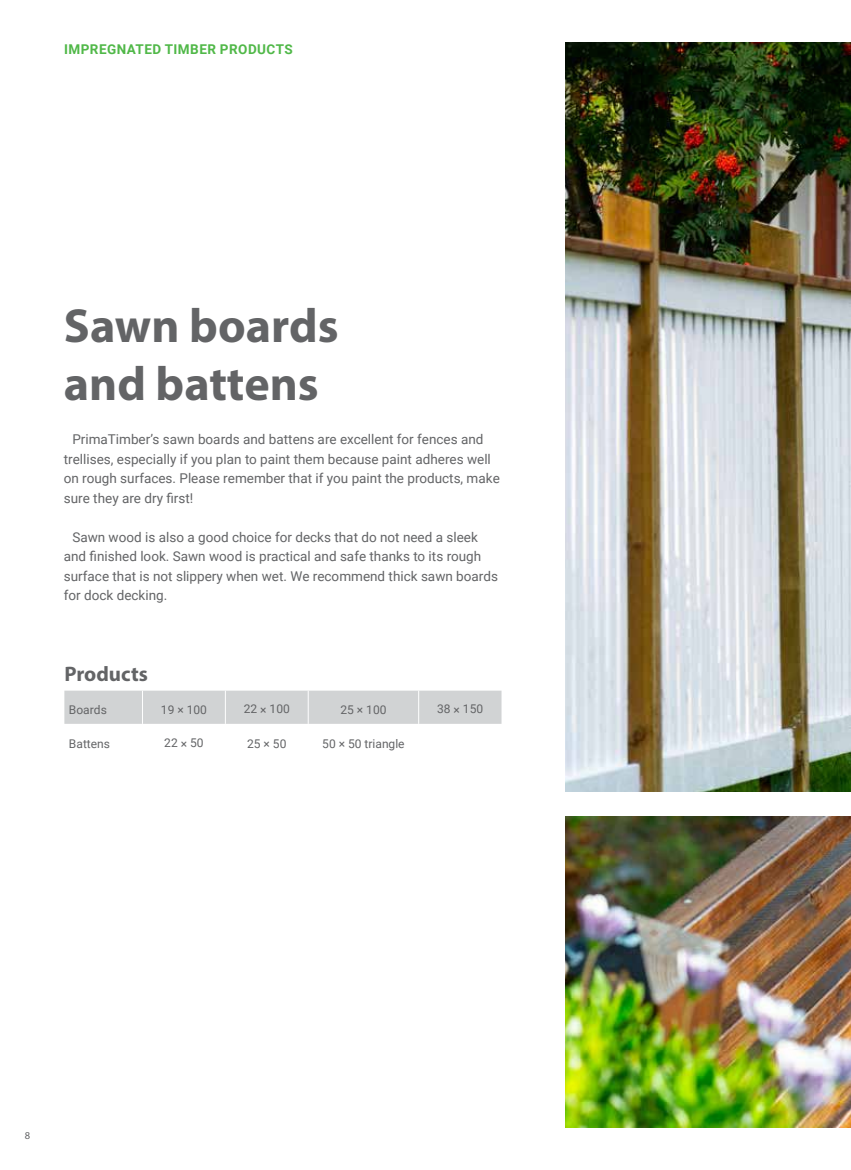
<style>
.page{position:relative;width:851px;height:1170px;background:#fff}
.page>*{position:absolute;margin:0;border:0;box-sizing:border-box;transform-origin:0 0}
.t1{font:700 48px/57.6px "Myriad Pro";color:#636466}
.t2{font:700 21px "Myriad Pro";color:#636466}
.t3{font:13.5px/19.5px "Roboto";color:#636466}
.t4{font:700 13.5px "Roboto";letter-spacing:.035em;color:#50b848}
.t5{font:12px "Roboto";color:#636466}
.t6{font:10.5px "Myriad Pro";color:#636466}
</style>
<div class="page">
<img style="left:565px;top:816px;width:285px;height:311px">
<div style="left:64px;top:690px;width:437px;height:33px;background:#d1d3d4"></div>
<hr style="left:142px;top:690px;width:1px;height:33px;background:#fff">
<hr style="left:225px;top:690px;width:1px;height:33px;background:#fff">
<hr style="left:308px;top:690px;width:1px;height:33px;background:#fff">
<hr style="left:418px;top:690px;width:1px;height:33px;background:#fff">
<img style="left:565px;top:43px;width:285px;height:748px">
<p class="t4" style="left:64px;top:40px;width:230px">IMPREGNATED TIMBER PRODUCTS</p>
<h1 class="t1" style="left:64px;top:295px;width:276px">Sawn boards and battens</h1>
<p class="t3" style="left:64px;top:429px;width:437px;text-indent:9px">PrimaTimber’s sawn boards and battens are excellent for fences and trellises, especially if you plan to paint them because paint adheres well on rough surfaces. Please remember that if you paint the products, make sure they are dry first!</p>
<p class="t3" style="left:64px;top:526px;width:435px;text-indent:9px">Sawn wood is also a good choice for decks that do not need a sleek and finished look. Sawn wood is practical and safe thanks to its rough surface that is not slippery when wet. We recommend thick sawn boards for dock decking.</p>
<h2 class="t2" style="left:64px;top:659px;width:85px">Products</h2>
<p class="t5" style="left:69px;top:700px;width:39px">Boards</p>
<p class="t5" style="left:161px;top:700px;width:48px">19 × 100</p>
<p class="t5" style="left:244px;top:700px;width:48px">22 × 100</p>
<p class="t5" style="left:340px;top:700px;width:48px">25 × 100</p>
<p class="t5" style="left:437px;top:700px;width:48px">38 × 150</p>
<p class="t5" style="left:69px;top:734px;width:43px">Battens</p>
<p class="t5" style="left:164px;top:734px;width:41px">22 × 50</p>
<p class="t5" style="left:247px;top:734px;width:41px">25 × 50</p>
<p class="t5" style="left:322px;top:734px;width:84px">50 × 50 triangle</p>
<p class="t6" style="left:25px;top:1128px;width:7px">8</p>
</div>
